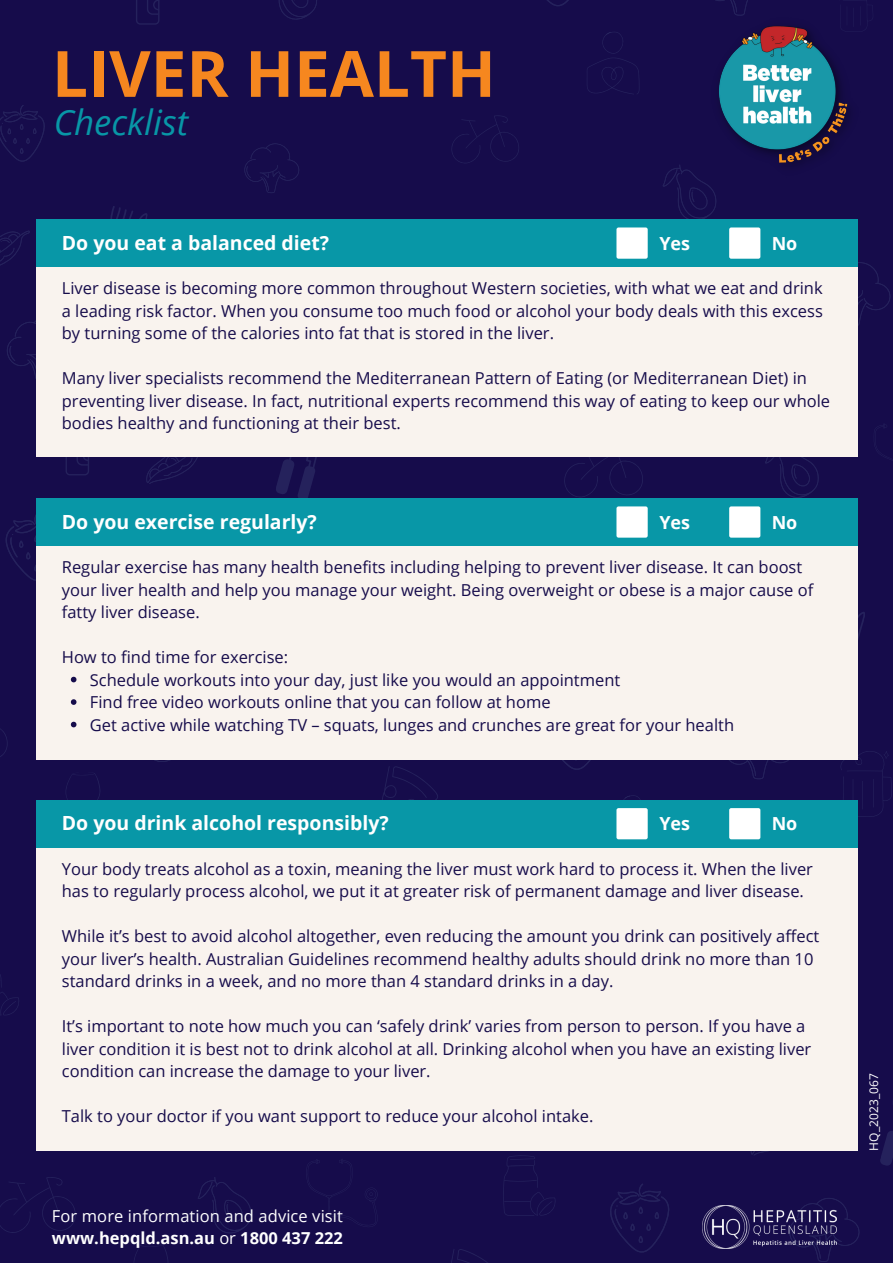
<style>
.page{position:relative;width:893px;height:1264px;background:#fff}
.page>*{position:absolute;margin:0;border:0;box-sizing:border-box;transform-origin:0 0}
.t1{font:700 63.9px "Open Sans";color:#f6871f}
.t2{font:italic 34.8px "Open Sans";color:#0897a7}
.t3{font:700 19.5px "Open Sans";color:#fff}
.t4{font:700 18px "Open Sans";color:#fff}
.t5{font:16.5px/22.5px "Open Sans";color:#160c4b}
.t6{font:16.5px "Open Sans";letter-spacing:.005em;color:#fff}
.t7{font:700 16.5px "Open Sans";color:#fff}
.t8{font:12px "Open Sans";letter-spacing:.005em;color:#fff}
.s1{font-weight:400}
</style>
<div class="page">
<div style="left:0;top:0;width:892px;height:1262px;background:#160c4b"></div>
<svg style="left:662px;top:165px;width:54px;height:55px"></svg>
<svg style="left:587px;top:32px;width:52px;height:62px"></svg>
<svg style="left:451px;top:115px;width:68px;height:48px"></svg>
<svg style="left:715px;top:0;width:33px;height:16px"></svg>
<svg style="left:547px;top:0;width:22px;height:6px"></svg>
<svg style="left:244px;top:143px;width:55px;height:50px"></svg>
<svg style="left:0;top:105px;width:45px;height:57px"></svg>
<svg style="left:279px;top:0;width:38px;height:20px"></svg>
<svg style="left:136px;top:0;width:23px;height:25px"></svg>
<svg style="left:7px;top:321px;width:29px;height:58px"></svg>
<svg style="left:0;top:230px;width:30px;height:36px"></svg>
<svg style="left:857px;top:603px;width:8px;height:87px"></svg>
<svg style="left:624px;top:795px;width:16px;height:4px"></svg>
<svg style="left:382px;top:766px;width:56px;height:34px"></svg>
<svg style="left:840px;top:750px;width:52px;height:67px"></svg>
<svg style="left:724px;top:759px;width:71px;height:20px"></svg>
<svg style="left:545px;top:759px;width:59px;height:11px"></svg>
<img style="left:702px;top:1205px;width:86px;height:43px">
<img style="left:710px;top:25px;width:139px;height:153px">
<svg style="left:0;top:1177px;width:76px;height:56px"></svg>
<svg style="left:0;top:975px;width:19px;height:40px"></svg>
<svg style="left:198px;top:1177px;width:53px;height:56px"></svg>
<svg style="left:308px;top:1159px;width:70px;height:66px"></svg>
<svg style="left:134px;top:1245px;width:34px;height:15px"></svg>
<svg style="left:880px;top:1131px;width:12px;height:35px"></svg>
<svg style="left:503px;top:1155px;width:52px;height:60px"></svg>
<svg style="left:451px;top:1249px;width:36px;height:13px"></svg>
<svg style="left:788px;top:1198px;width:71px;height:63px"></svg>
<svg style="left:751px;top:1151px;width:17px;height:4px"></svg>
<svg style="left:610px;top:1184px;width:59px;height:68px"></svg>
<svg style="left:0;top:729px;width:8px;height:28px"></svg>
<svg style="left:6px;top:515px;width:30px;height:66px"></svg>
<svg style="left:130px;top:759px;width:53px;height:3px"></svg>
<svg style="left:66px;top:773px;width:34px;height:27px"></svg>
<svg style="left:857px;top:262px;width:33px;height:64px"></svg>
<svg style="left:765px;top:457px;width:53px;height:41px"></svg>
<svg style="left:276px;top:457px;width:41px;height:41px"></svg>
<svg style="left:146px;top:457px;width:52px;height:27px"></svg>
<svg style="left:66px;top:457px;width:23px;height:18px"></svg>
<svg style="left:564px;top:457px;width:79px;height:40px"></svg>
<svg style="left:96px;top:206px;width:52px;height:14px"></svg>
<div style="left:36px;top:220px;width:821px;height:237px;background:#f9f3ee"></div>
<div style="left:36px;top:220px;width:821px;height:47px;background:#0897a7"></div>
<div style="left:616px;top:227px;width:31px;height:32px;background:#fff;border-radius:2px"></div>
<div style="left:729px;top:227px;width:31px;height:32px;background:#fff;border-radius:2px"></div>
<svg style="left:875px;top:424px;width:11px;height:34px"></svg>
<div style="left:36px;top:498px;width:821px;height:261px;background:#f9f3ee"></div>
<svg style="left:71px;top:676px;width:5px;height:6px"></svg>
<svg style="left:71px;top:699px;width:5px;height:6px"></svg>
<svg style="left:71px;top:721px;width:5px;height:6px"></svg>
<div style="left:36px;top:498px;width:821px;height:48px;background:#0897a7"></div>
<div style="left:616px;top:506px;width:31px;height:31px;background:#fff;border-radius:2px"></div>
<div style="left:729px;top:506px;width:31px;height:31px;background:#fff;border-radius:2px"></div>
<div style="left:36px;top:800px;width:821px;height:351px;background:#f9f3ee"></div>
<div style="left:36px;top:800px;width:821px;height:47px;background:#0897a7"></div>
<div style="left:616px;top:808px;width:31px;height:31px;background:#fff;border-radius:2px"></div>
<div style="left:729px;top:808px;width:31px;height:31px;background:#fff;border-radius:2px"></div>
<p class="t1" style="left:52px;top:29px;width:445px">LIVER HEALTH</p>
<p class="t2" style="left:54px;top:98px;width:136px">Checklist</p>
<p class="t3" style="left:62px;top:229px;width:269px">Do you eat a balanced diet?</p>
<p class="t4" style="left:659px;top:230px;width:32px">Yes</p>
<p class="t4" style="left:771px;top:230px;width:27px">No</p>
<p class="t5" style="left:62px;top:277px;width:762px;text-align:justify">Liver disease is becoming more common throughout Western societies, with what we eat and drink a leading risk factor. When you consume too much food or alcohol your body deals with this excess by turning some of the calories into fat that is stored in the liver.</p>
<p class="t5" style="left:62px;top:366px;width:769px">Many liver specialists recommend the Mediterranean Pattern of Eating (or Mediterranean Diet) in preventing liver disease. In fact, nutritional experts recommend this way of eating to keep our whole bodies healthy and functioning at their best.</p>
<p class="t3" style="left:62px;top:508px;width:256px">Do you exercise regularly?</p>
<p class="t4" style="left:659px;top:509px;width:32px">Yes</p>
<p class="t4" style="left:771px;top:509px;width:27px">No</p>
<p class="t5" style="left:62px;top:555px;width:752px">Regular exercise has many health benefits including helping to prevent liver disease. It can boost your liver health and help you manage your weight. Being overweight or obese is a major cause of fatty liver disease.</p>
<p class="t5" style="left:62px;top:645px;width:228px">How to find time for exercise:</p>
<p class="t5" style="left:90px;top:668px;width:532px">Schedule workouts into your day, just like you would an appointment</p>
<p class="t5" style="left:90px;top:690px;width:462px">Find free video workouts online that you can follow at home</p>
<p class="t5" style="left:90px;top:713px;width:645px">Get active while watching TV – squats, lunges and crunches are great for your health</p>
<p class="t3" style="left:62px;top:809px;width:328px">Do you drink alcohol responsibly?</p>
<p class="t4" style="left:659px;top:811px;width:32px">Yes</p>
<p class="t4" style="left:771px;top:811px;width:27px">No</p>
<p class="t5" style="left:62px;top:857px;width:752px">Your body treats alcohol as a toxin, meaning the liver must work hard to process it. When the liver has to regularly process alcohol, we put it at greater risk of permanent damage and liver disease.</p>
<p class="t5" style="left:62px;top:924px;width:759px">While it’s best to avoid alcohol altogether, even reducing the amount you drink can positively affect your liver’s health. Australian Guidelines recommend healthy adults should drink no more than 10 standard drinks in a week, and no more than 4 standard drinks in a day.</p>
<p class="t5" style="left:62px;top:1014px;width:750px">It’s important to note how much you can ‘safely drink’ varies from person to person. If you have a liver condition it is best not to drink alcohol at all. Drinking alcohol when you have an existing liver condition can increase the damage to your liver.</p>
<p class="t5" style="left:62px;top:1104px;width:533px">Talk to your doctor if you want support to reduce your alcohol intake.</p>
<p class="t6" style="left:52px;top:1204px;width:292px">For more information and advice visit</p>
<p class="t7" style="left:52px;top:1225px;width:292px">www.hepqld.asn.au <span class="s1">or</span> 1800 437 222</p>
<p class="t8" style="left:865px;top:1150px;width:79px;rotate:-90deg">HQ_2023_067</p>
</div>
